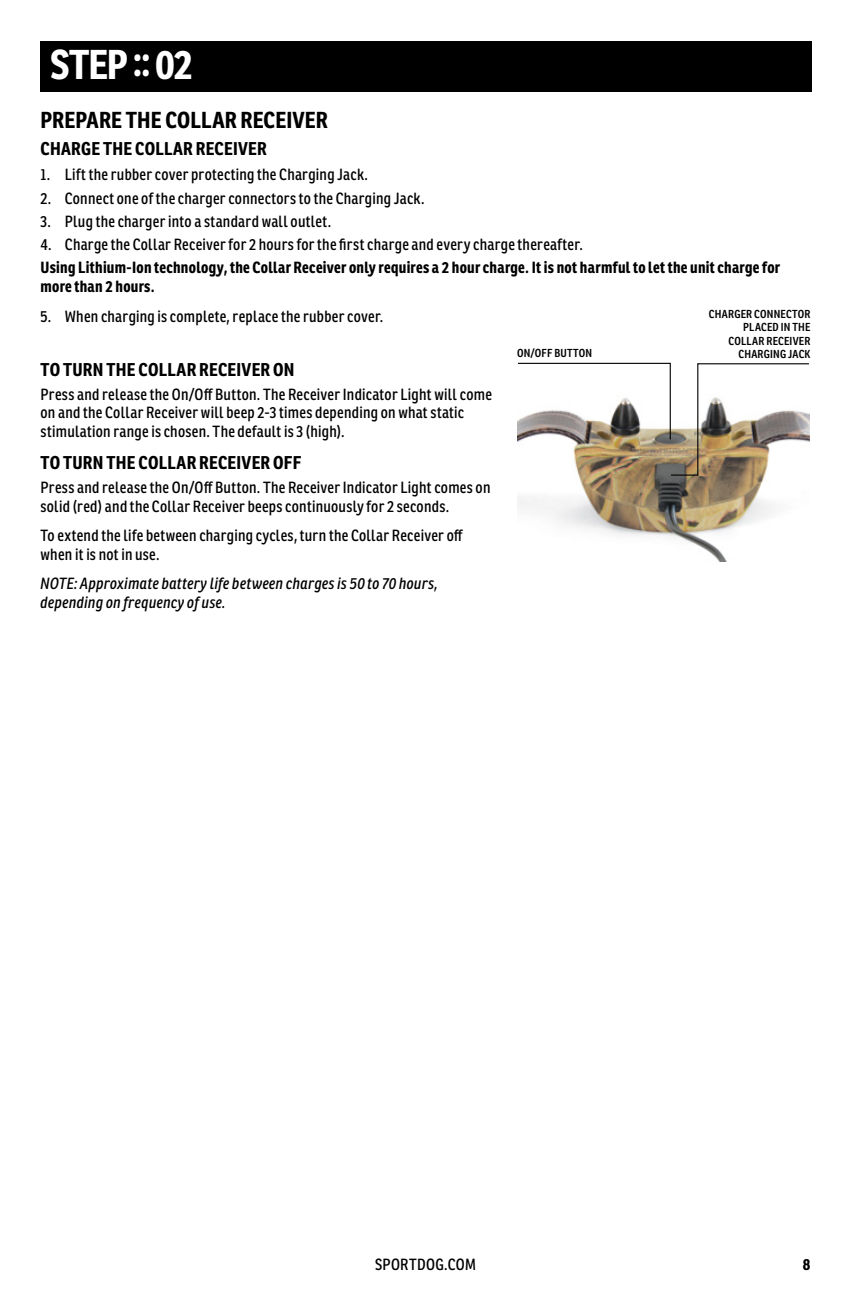
<style>
.page{position:relative;width:851px;height:1296px;background:#fff}
.page>*{position:absolute;margin:0;border:0;box-sizing:border-box;transform-origin:0 0}
.t1{font:700 40.5px "Ronnia Cond";letter-spacing:-.025em;color:#fff}
.t2{font:700 22.5px "Ronnia Cond";letter-spacing:.005em;color:#000}
.t3{font:700 18px "Ronnia Cond";letter-spacing:.015em;color:#000}
.t4{font:15.75px/18.9px "Ronnia Cond";letter-spacing:.02em;color:#000}
.t5{font:700 15.75px/18.9px "Ronnia Cond";letter-spacing:.02em;color:#000}
.t6{font:italic 15.75px/18.9px "Ronnia Cond";letter-spacing:.02em;color:#000}
.t7{font:600 11.25px/13.5px "Ronnia Cond";letter-spacing:.02em;color:#000;text-align:right}
</style>
<div class="page">
<div style="left:40px;top:41px;width:771px;height:50px;background:#000"></div>
<img style="left:517px;top:476px;width:256px;height:86px">
<img style="left:517px;top:362px;width:293px;height:114px">
<h1 class="t1" style="left:51px;top:38px;width:144px">STEP :: 02</h1>
<h2 class="t2" style="left:40px;top:106px;width:289px">PREPARE THE COLLAR RECEIVER</h2>
<p class="t3" style="left:40px;top:137px;width:228px">CHARGE THE COLLAR RECEIVER</p>
<p class="t4" style="left:40px;top:165px;width:329px">1. Lift the rubber cover protecting the Charging Jack.</p>
<p class="t4" style="left:40px;top:188px;width:385px">2. Connect one of the charger connectors to the Charging Jack.</p>
<p class="t4" style="left:40px;top:212px;width:292px">3. Plug the charger into a standard wall outlet.</p>
<p class="t4" style="left:40px;top:235px;width:544px">4. Charge the Collar Receiver for 2 hours for the first charge and every charge thereafter.</p>
<p class="t5" style="left:40px;top:257px;width:741px">Using Lithium-Ion technology, the Collar Receiver only requires a 2 hour charge. It is not harmful to let the unit charge for more than 2 hours.</p>
<p class="t4" style="left:40px;top:307px;width:344px">5. When charging is complete, replace the rubber cover.</p>
<p class="t3" style="left:40px;top:358px;width:255px">TO TURN THE COLLAR RECEIVER ON</p>
<p class="t4" style="left:40px;top:384px;width:453px">Press and release the On/Off Button. The Receiver Indicator Light will come on and the Collar Receiver will beep 2-3 times depending on what static stimulation range is chosen. The default is 3 (high).</p>
<p class="t3" style="left:40px;top:451px;width:262px">TO TURN THE COLLAR RECEIVER OFF</p>
<p class="t4" style="left:40px;top:478px;width:451px">Press and release the On/Off Button. The Receiver Indicator Light comes on solid (red) and the Collar Receiver beeps continuously for 2 seconds.</p>
<p class="t4" style="left:40px;top:526px;width:424px">To extend the life between charging cycles, turn the Collar Receiver off when it is not in use.</p>
<p class="t6" style="left:40px;top:574px;width:399px">NOTE: Approximate battery life between charges is 50 to 70 hours, depending on frequency of use.</p>
<p class="t7" style="left:709px;top:307px;width:103px">CHARGER CONNECTOR<br>PLACED IN THE<br>COLLAR RECEIVER</p>
<p class="t7" style="left:517px;top:346px;width:77px">ON/OFF BUTTON</p>
<p class="t7" style="left:738px;top:348px;width:74px">CHARGING JACK</p>
<p class="t4" style="left:375px;top:1255px;width:102px">SPORTDOG.COM</p>
<p class="t5" style="left:802px;top:1255px;width:9px">8</p>
</div>
